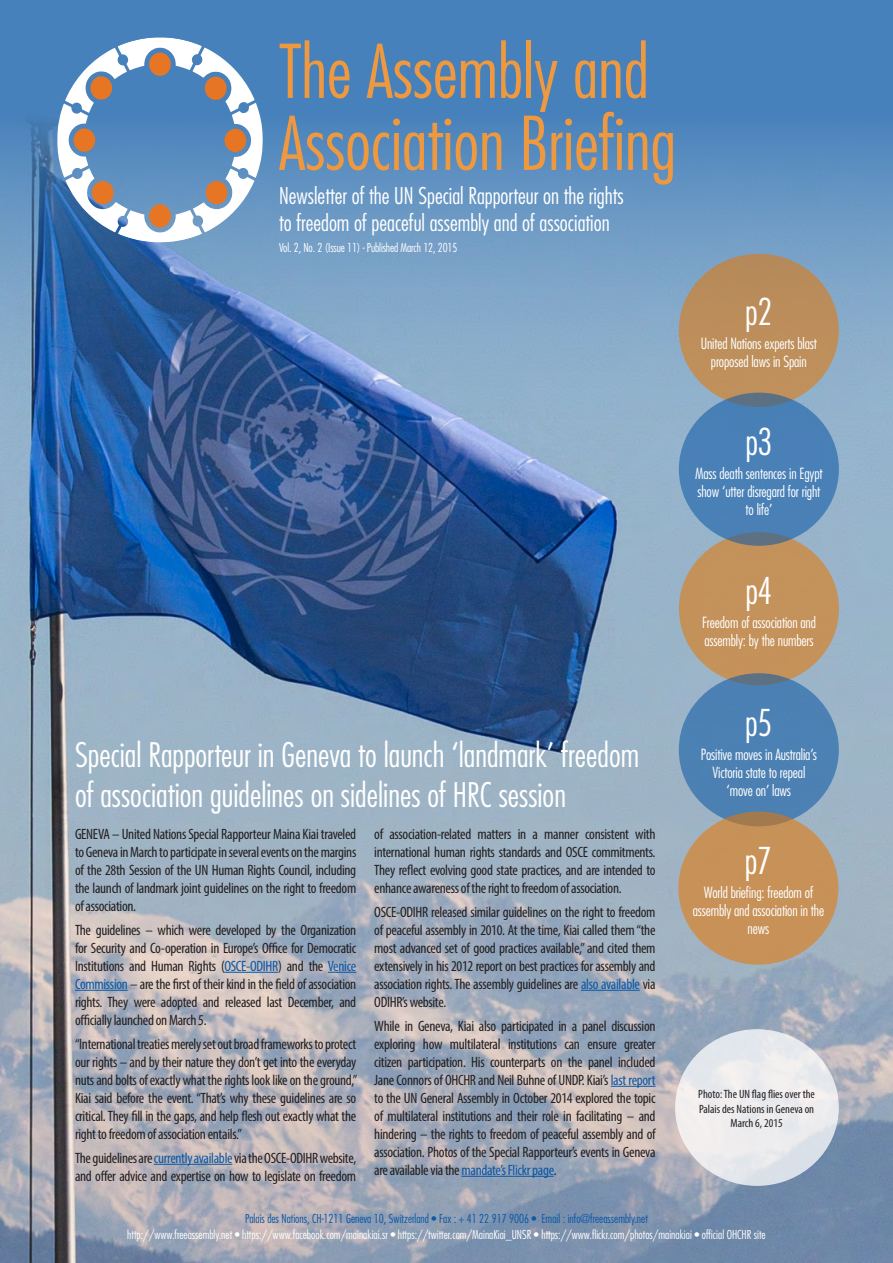
<style>
.page{position:relative;width:893px;height:1263px;background:#fff}
.page>*{position:absolute;margin:0;border:0;box-sizing:border-box;transform-origin:0 0}
.Letterhead_top_heade{font:300 condensed 72px/72px "Futura LT";color:#ee9840}
.Newsletter_text{font:300 condensed 36px "Futura LT";letter-spacing:-.01em;color:#fff}
.t1{font:300 condensed 33px/39.6px "Futura LT";color:#fff}
.Letterhead_top_heade-2{font:300 condensed 22.5px/27px "Futura LT";color:#fff}
.Newsletter_text-2{font:condensed 15px/18px "Myriad Pro";letter-spacing:-.02em;color:#231f20;text-align:justify}
.Newsletter_text-3{font:300 condensed 15px/18px "Futura LT";letter-spacing:-.01em;color:#fff;text-align:center}
.Letterhead_top_heade-3{font:300 condensed 12px "Futura LT";color:#fff}
.t2{font:300 condensed 12px "Futura LT";color:#0a57a5}
.UNSR_annual_report_c{font:condensed 12px/14.4px "Myriad Pro";color:#231f20;text-align:center}
.s1{color:#0a57a5}
</style>
<div class="page">
<img style="left:0;top:439px;width:893px;height:824px">
<svg style="left:0;top:0;width:893px;height:439px;background:#5c8abb"></svg>
<svg style="left:57px;top:37px;width:206px;height:205px"></svg>
<div style="left:679px;top:254px;width:160px;height:153px;background:#bc8e5b;border-radius:50%"></div>
<div style="left:679px;top:532px;width:160px;height:153px;background:#c4925b;border-radius:50%"></div>
<svg style="left:679px;top:393px;width:160px;height:153px;background:#4a7fb2"></svg>
<div style="left:679px;top:673px;width:160px;height:153px;background:#4c80b4;border-radius:50%"></div>
<div style="left:678px;top:811px;width:160px;height:154px;background:#c79157;border-radius:50%"></div>
<hr style="left:224px;top:972px;width:54px;height:1px;background:#0a57a5">
<svg style="left:328px;top:972px;width:28px;height:1px"></svg>
<hr style="left:75px;top:990px;width:53px;height:1px;background:#0a57a5">
<hr style="left:154px;top:1164px;width:78px;height:1px;background:#0a57a5">
<hr style="left:581px;top:990px;width:59px;height:1px;background:#0a57a5">
<hr style="left:611px;top:1086px;width:44px;height:1px;background:#0a57a5">
<hr style="left:461px;top:1176px;width:93px;height:1px;background:#0a57a5">
<div style="left:675px;top:1029px;width:164px;height:157px;background:linear-gradient(to bottom,#ebecee,#e5e7eb);border-radius:50%"></div>
<p class="Letterhead_top_heade" style="left:279px;top:35px;width:399px">The Assembly and<br>Association Briefing</p>
<p class="Letterhead_top_heade-2" style="left:279px;top:183px;width:346px">Newsletter of the UN Special Rapporteur on the rights to freedom of peaceful assembly and of association</p>
<p class="Letterhead_top_heade-3" style="left:279px;top:240px;width:180px">Vol. 2, No. 2 (Issue 11) - Published March 12, 2015</p>
<p class="Newsletter_text" style="left:745px;top:290px;width:29px">p2</p>
<p class="Newsletter_text-3" style="left:701px;top:335px;width:118px">United Nations experts blast proposed laws in Spain</p>
<p class="Newsletter_text" style="left:745px;top:420px;width:29px">p3</p>
<p class="Newsletter_text-3" style="left:695px;top:464px;width:129px">Mass death sentences in Egypt show ‘utter disregard for right to life’</p>
<p class="t1" style="left:75px;top:735px;width:566px">Special Rapporteur in Geneva to launch ‘landmark’ freedom of association guidelines on sidelines of HRC session</p>
<p class="Newsletter_text-2" style="left:75px;top:825px;width:283px">GENEVA – United Nations Special Rapporteur Maina Kiai traveled to Geneva in March to participate in several events on the margins of the 28th Session of the UN Human Rights Council, including the launch of landmark joint guidelines on the right to freedom of association.</p>
<p class="Newsletter_text-2" style="left:75px;top:921px;width:283px">The guidelines – which were developed by the Organization for Security and Co-operation in Europe’s Office for Democratic Institutions and Human Rights (<span class="s1">OSCE-ODIHR</span>) and the <span class="s1">Venice Commission</span> – are the first of their kind in the field of association rights. They were adopted and released last December, and officially launched on March 5.</p>
<p class="Newsletter_text-2" style="left:75px;top:1035px;width:284px">“International treaties merely set out broad frameworks to protect our rights – and by their nature they don’t get into the everyday nuts and bolts of exactly what the rights look like on the ground,” Kiai said before the event. “That’s why these guidelines are so critical. They fill in the gaps, and help flesh out exactly what the right to freedom of association entails.”</p>
<p class="Newsletter_text-2" style="left:75px;top:1149px;width:283px">The guidelines are <span class="s1">currently available</span> via the OSCE-ODIHR website, and offer advice and expertise on how to legislate on freedom</p>
<p class="Newsletter_text-2" style="left:374px;top:825px;width:283px">of association-related matters in a manner consistent with international human rights standards and OSCE commitments.<br>They reflect evolving good state practices, and are intended to enhance awareness of the right to freedom of association.</p>
<p class="Newsletter_text-2" style="left:374px;top:903px;width:283px">OSCE-ODIHR released similar guidelines on the right to freedom of peaceful assembly in 2010. At the time, Kiai called them “the most advanced set of good practices available,” and cited them extensively in his 2012 report on best practices for assembly and association rights. The assembly guidelines are <span class="s1">also available</span> via ODIHR’s website.</p>
<p class="Newsletter_text-2" style="left:374px;top:1017px;width:283px">While in Geneva, Kiai also participated in a panel discussion exploring how multilateral institutions can ensure greater citizen participation. His counterparts on the panel included Jane Connors of OHCHR and Neil Buhne of UNDP. Kiai’s <span class="s1">last report </span>to the UN General Assembly in October 2014 explored the topic of multilateral institutions and their role in facilitating – and hindering – the rights to freedom of peaceful assembly and of association. Photos of the Special Rapporteur’s events in Geneva are available via the <span class="s1">mandate’s Flickr page</span>.</p>
<p class="t2" style="left:245px;top:1211px;width:404px">Palais des Nations, CH-1211 Geneva 10, Switzerland • Fax : + 41 22 917 9006 • Email : info@freeassembly.net</p>
<p class="Newsletter_text" style="left:745px;top:569px;width:29px">p4</p>
<p class="Newsletter_text-3" style="left:702px;top:613px;width:116px;text-align:left">Freedom of association and assembly: by the numbers</p>
<p class="Newsletter_text" style="left:745px;top:701px;width:29px">p5</p>
<p class="Newsletter_text-3" style="left:701px;top:745px;width:118px">Positive moves in Australia’s<br>Victoria state to repeal ‘move on’ laws</p>
<p class="Newsletter_text" style="left:745px;top:839px;width:29px">p7</p>
<p class="Newsletter_text-3" style="left:693px;top:883px;width:133px">World briefing: freedom of assembly and association in the news</p>
<p class="UNSR_annual_report_c" style="left:698px;top:1087px;width:118px">Photo: The UN flag flies over the<br>Palais des Nations in Geneva on<br>March 6, 2015</p>
<p class="Letterhead_top_heade-3" style="left:127px;top:1228px;width:640px">http://www.freeassembly.net • https://www.facebook.com/mainakiai.sr • https://twitter.com/MainaKiai_UNSR • https://www.flickr.com/photos/mainakiai • official OHCHR site</p>
</div>
